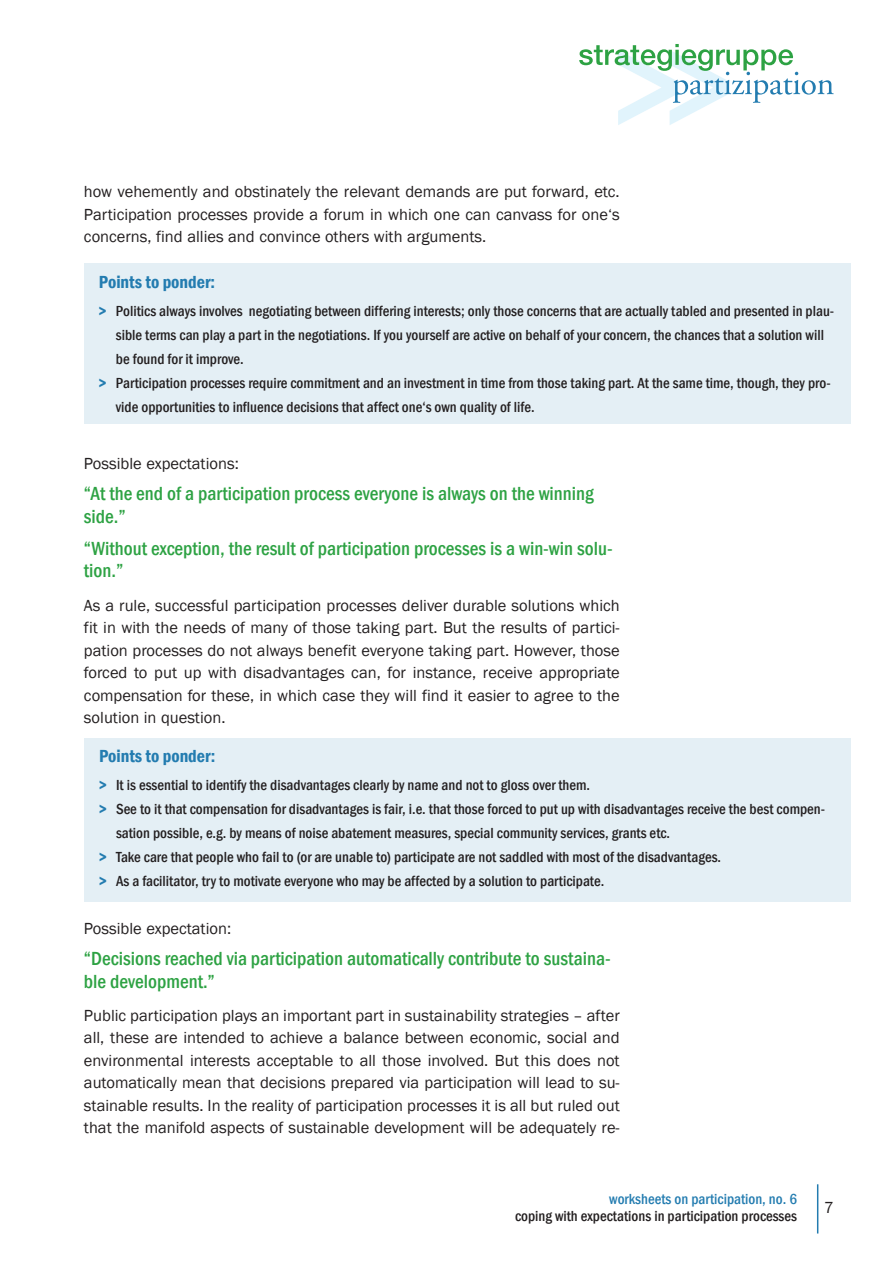
<style>
.page{position:relative;width:893px;height:1263px;background:#fff}
.page>*{position:absolute;margin:0;border:0;box-sizing:border-box;transform-origin:0 0}
.t1{font:500 condensed 19.5px/22.5px "Franklin Gothic";color:#2da243}
.t2{font:600 condensed 18px "Franklin Gothic";color:#237cb0}
.t3{font:16.5px/22.5px "Franklin Gothic";color:#231f20;text-align:justify}
.t4{font:500 condensed 15px "Franklin Gothic";color:#231f20}
.t5{font:500 condensed 15px "Franklin Gothic";color:#237cb0}
.s1{font-weight:600;color:#237cb0}
</style>
<div class="page">
<hr style="left:817px;top:1184px;width:1px;height:49px;background:#237cb0">
<svg style="left:579px;top:44px;width:254px;height:81px"></svg>
<div style="left:84px;top:264px;width:766px;height:160px;background:#e4eff5"></div>
<div style="left:84px;top:738px;width:766px;height:163px;background:#e4eff5"></div>
<p class="t3" style="left:84px;top:181px;width:537px">how vehemently and obstinately the relevant demands are put forward, etc.<br>Participation processes provide a forum in which one can canvass for one‘s concerns, find allies and convince others with arguments.</p>
<p class="t2" style="left:99px;top:270px;width:118px">Points to ponder:</p>
<p class="t4" style="left:99px;top:302px;width:737px"><span class="s1">&gt;</span> Politics always involves negotiating between differing interests; only those concerns that are actually tabled and presented in plau-</p>
<p class="t4" style="left:116px;top:326px;width:710px">sible terms can play a part in the negotiations. If you yourself are active on behalf of your concern, the chances that a solution will</p>
<p class="t4" style="left:116px;top:350px;width:129px">be found for it improve.</p>
<p class="t4" style="left:99px;top:374px;width:733px"><span class="s1">&gt;</span> Participation processes require commitment and an investment in time from those taking part. At the same time, though, they pro-</p>
<p class="t4" style="left:116px;top:398px;width:420px">vide opportunities to influence decisions that affect one‘s own quality of life.</p>
<p class="t3" style="left:84px;top:453px;width:156px">Possible expectations:</p>
<p class="t1" style="left:84px;top:482px;width:511px">“At the end of a participation process everyone is always on the winning side.”</p>
<p class="t1" style="left:84px;top:537px;width:530px">“Without exception, the result of participation processes is a win-win solu&shy;tion.”</p>
<p class="t3" style="left:84px;top:594px;width:537px">As a rule, successful participation processes deliver durable solutions which fit in with the needs of many of those taking part. But the results of partici&shy;pation processes do not always benefit everyone taking part. However, those forced to put up with disadvantages can, for instance, receive appropriate compensation for these, in which case they will find it easier to agree to the solution in question.</p>
<p class="t2" style="left:99px;top:744px;width:118px">Points to ponder:</p>
<p class="t4" style="left:99px;top:776px;width:493px"><span class="s1">&gt;</span> It is essential to identify the disadvantages clearly by name and not to gloss over them.</p>
<p class="t4" style="left:99px;top:800px;width:728px"><span class="s1">&gt;</span> See to it that compensation for disadvantages is fair, i.e. that those forced to put up with disadvantages receive the best compen-</p>
<p class="t4" style="left:116px;top:824px;width:556px">sation possible, e.g. by means of noise abatement measures, special community services, grants etc.</p>
<p class="t4" style="left:99px;top:848px;width:624px"><span class="s1">&gt;</span> Take care that people who fail to (or are unable to) participate are not saddled with most of the disadvantages.</p>
<p class="t4" style="left:99px;top:872px;width:507px"><span class="s1">&gt;</span> As a facilitator, try to motivate everyone who may be affected by a solution to participate.</p>
<p class="t3" style="left:84px;top:918px;width:149px">Possible expectation:</p>
<p class="t1" style="left:84px;top:947px;width:528px">“Decisions reached via participation automatically contribute to sustaina&shy;ble development.”</p>
<p class="t3" style="left:84px;top:1004px;width:537px">Public participation plays an important part in sustainability strategies – after all, these are intended to achieve a balance between economic, social and environmental interests acceptable to all those involved. But this does not automatically mean that decisions prepared via participation will lead to su&shy;stainable results. In the reality of participation processes it is all but ruled out that the manifold aspects of sustainable development will be adequately re-</p>
<p class="t5" style="left:609px;top:1189px;width:189px">worksheets on participation, no. 6</p>
<p class="t4" style="left:515px;top:1206px;width:284px">coping with expectations in participation processes</p>
<p class="t3" style="left:824px;top:1197px;width:11px">7</p>
</div>
